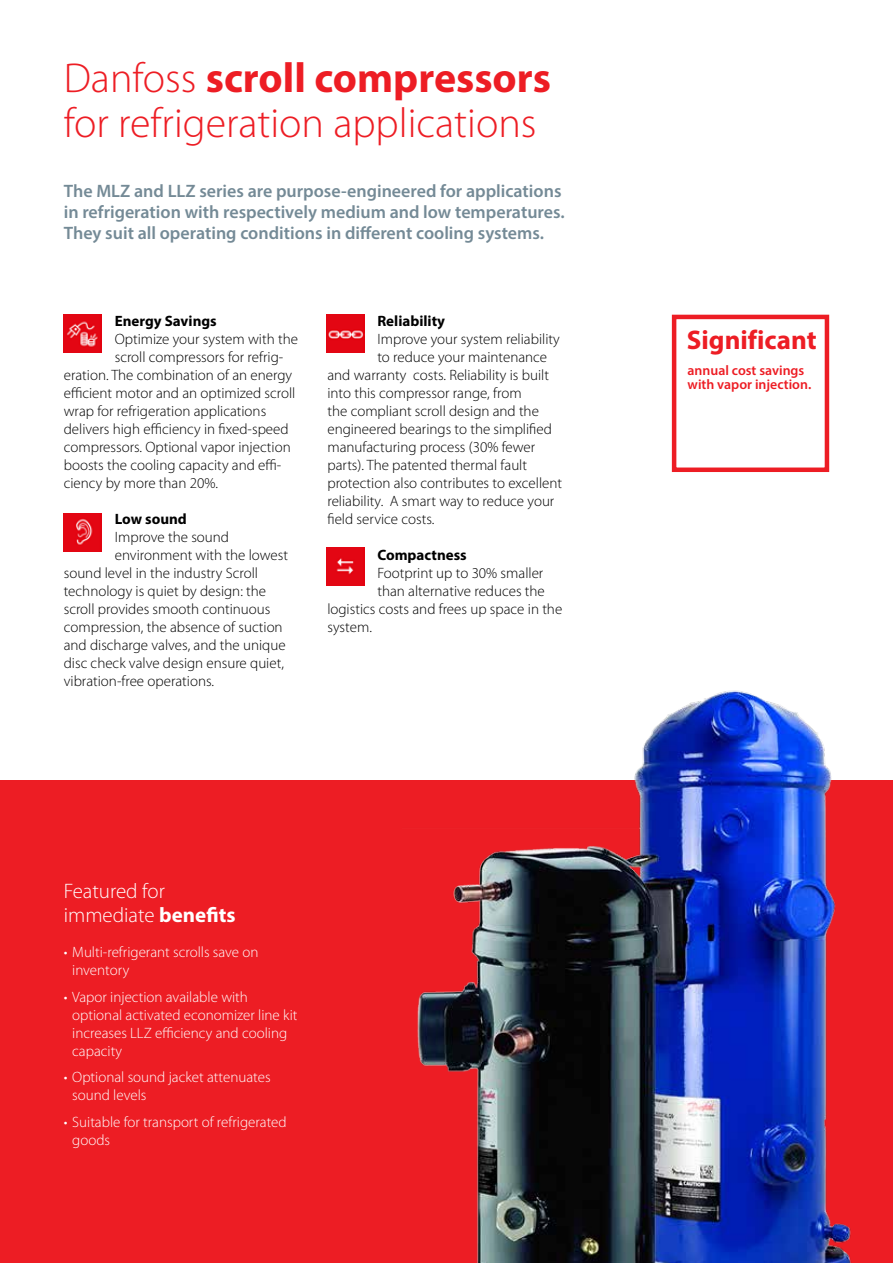
<style>
.page{position:relative;width:893px;height:1263px;background:#fff}
.page>*{position:absolute;margin:0;border:0;box-sizing:border-box;transform-origin:0 0}
.t1{font:300 42px/45px "Myriad Pro";color:#ed1d24}
.t2{font:700 27px "Myriad Pro";color:#ed1d24}
.t3{font:300 21px/24px "Myriad Pro";color:#fff}
.t4{font:600 18px/21px "Myriad Pro";color:#748a96}
.t5{font:300 15px "Myriad Pro";color:#000}
.t6{font:300 15px/18px "Myriad Pro";color:#fff}
.t7{font:700 15px "Myriad Pro";color:#000}
.t8{font:600 13.8px/13.8px "Myriad Pro";color:#ed1d24}
.s1{font-weight:700}
</style>
<div class="page">
<div style="left:0;top:780px;width:893px;height:483px;background:#ed1d24"></div>
<div style="left:672px;top:315px;width:157px;height:157px;border:4px solid #ed1d24"></div>
<img style="left:417px;top:690px;width:435px;height:573px">
<img style="left:64px;top:315px;width:38px;height:38px">
<img style="left:326px;top:315px;width:39px;height:38px">
<img style="left:64px;top:514px;width:38px;height:38px">
<img style="left:326px;top:547px;width:39px;height:39px">
<h1 class="t1" style="left:64px;top:56px;width:489px">Danfoss <span class="s1">scroll compressors </span>for refrigeration applications</h1>
<p class="t4" style="left:64px;top:180px;width:502px">The MLZ and LLZ series are purpose-engineered for applications in refrigeration with respectively medium and low temperatures.<br>They suit all operating conditions in different cooling systems.</p>
<p class="t7" style="left:115px;top:311px;width:104px">Energy Savings</p>
<p class="t5" style="left:115px;top:331px;width:185px">Optimize your system with the</p>
<p class="t5" style="left:115px;top:349px;width:170px">scroll compressors for refrig-</p>
<p class="t5" style="left:64px;top:367px;width:230px">eration. The combination of an energy</p>
<p class="t5" style="left:64px;top:385px;width:233px">efficient motor and an optimized scroll</p>
<p class="t5" style="left:64px;top:403px;width:204px">wrap for refrigeration applications</p>
<p class="t5" style="left:64px;top:421px;width:226px">delivers high efficiency in fixed-speed</p>
<p class="t5" style="left:64px;top:439px;width:228px">compressors. Optional vapor injection</p>
<p class="t5" style="left:64px;top:457px;width:219px">boosts the cooling capacity and effi-</p>
<p class="t5" style="left:64px;top:475px;width:156px">ciency by more than 20%.</p>
<p class="t7" style="left:115px;top:509px;width:74px">Low sound</p>
<p class="t5" style="left:115px;top:529px;width:116px">Improve the sound</p>
<p class="t5" style="left:115px;top:547px;width:175px">environment with the lowest</p>
<p class="t5" style="left:64px;top:565px;width:196px">sound level in the industry Scroll</p>
<p class="t5" style="left:64px;top:583px;width:204px">technology is quiet by design: the</p>
<p class="t5" style="left:64px;top:601px;width:208px">scroll provides smooth continuous</p>
<p class="t5" style="left:64px;top:619px;width:220px">compression, the absence of suction</p>
<p class="t5" style="left:64px;top:637px;width:223px">and discharge valves, and the unique</p>
<p class="t5" style="left:64px;top:655px;width:222px">disc check valve design ensure quiet,</p>
<p class="t5" style="left:64px;top:673px;width:152px">vibration-free operations.</p>
<p class="t7" style="left:377px;top:311px;width:69px">Reliability</p>
<p class="t5" style="left:377px;top:331px;width:184px">Improve your system reliability</p>
<p class="t5" style="left:377px;top:349px;width:171px">to reduce your maintenance</p>
<p class="t5" style="left:327px;top:367px;width:223px">and warranty costs. Reliability is built</p>
<p class="t5" style="left:327px;top:385px;width:196px">into this compressor range, from</p>
<p class="t5" style="left:327px;top:403px;width:213px">the compliant scroll design and the</p>
<p class="t5" style="left:327px;top:421px;width:226px">engineered bearings to the simplified</p>
<p class="t5" style="left:327px;top:439px;width:209px">manufacturing process (30% fewer</p>
<p class="t5" style="left:327px;top:457px;width:201px">parts). The patented thermal fault</p>
<p class="t5" style="left:327px;top:475px;width:236px">protection also contributes to excellent</p>
<p class="t5" style="left:327px;top:493px;width:228px">reliability. A smart way to reduce your</p>
<p class="t5" style="left:327px;top:511px;width:109px">field service costs.</p>
<p class="t7" style="left:377px;top:545px;width:91px">Compactness</p>
<p class="t5" style="left:377px;top:565px;width:167px">Footprint up to 30% smaller</p>
<p class="t5" style="left:377px;top:583px;width:169px">than alternative reduces the</p>
<p class="t5" style="left:327px;top:601px;width:236px">logistics costs and frees up space in the</p>
<p class="t5" style="left:327px;top:619px;width:46px">system.</p>
<h3 class="t3" style="left:64px;top:879px;width:173px">Featured for immediate <span class="s1">benefits</span></h3>
<p class="t6" style="left:72px;top:943px;width:188px;text-indent:-9px">• Multi-refrigerant scrolls save on inventory</p>
<p class="t6" style="left:72px;top:988px;width:227px;text-indent:-9px">• Vapor injection available with optional activated economizer line kit increases LLZ efficiency and cooling capacity</p>
<p class="t6" style="left:72px;top:1068px;width:200px;text-indent:-9px">• Optional sound jacket attenuates sound levels</p>
<p class="t6" style="left:72px;top:1113px;width:216px;text-indent:-9px">• Suitable for transport of refrigerated goods</p>
<h2 class="t2" style="left:687px;top:322px;width:131px">Significant</h2>
<p class="t8" style="left:688px;top:363px;width:125px">annual cost savings with vapor injection.</p>
</div>
